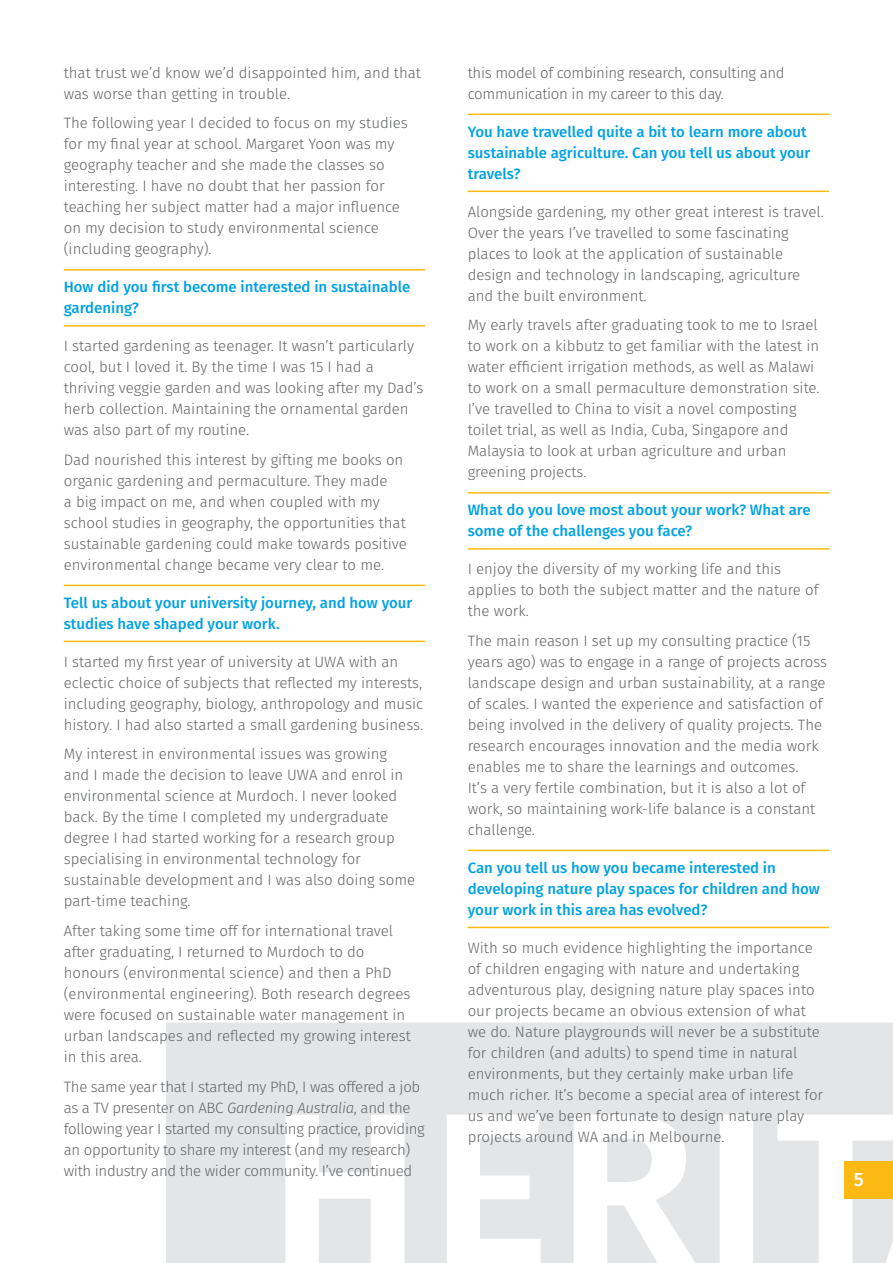
<style>
.page{position:relative;width:893px;height:1263px;background:#fff}
.page>*{position:absolute;margin:0;border:0;box-sizing:border-box;transform-origin:0 0}
.t1{font:500 19.35px "Fira Sans";color:#fff}
.t2{font:300 15px/21px "Fira Sans";color:#636466}
.t3{font:500 15px/21px "Fira Sans";color:#00a1e4}
.t4{font:300 15px/21px "Fira Sans";letter-spacing:-.02em;color:#636466}
.s1{font-style:italic}
</style>
<div class="page">
<svg style="left:166px;top:1022px;width:727px;height:241px;fill:#e4e5e6"></svg>
<hr style="left:64px;top:325px;width:361px;height:2px;background:#fdb913">
<hr style="left:64px;top:269px;width:361px;height:2px;background:#fdb913">
<hr style="left:64px;top:641px;width:361px;height:1px;background:#fdb913">
<hr style="left:64px;top:585px;width:361px;height:1px;background:#fdb913">
<hr style="left:468px;top:191px;width:361px;height:1px;background:#fdb913">
<hr style="left:468px;top:114px;width:361px;height:1px;background:#fdb913">
<hr style="left:468px;top:548px;width:361px;height:2px;background:#fdb913">
<hr style="left:468px;top:492px;width:361px;height:2px;background:#fdb913">
<hr style="left:468px;top:927px;width:361px;height:1px;background:#fdb913">
<hr style="left:468px;top:850px;width:361px;height:1px;background:#fdb913">
<div style="left:844px;top:1161px;width:49px;height:38px;background:#fdb913"></div>
<p class="t2" style="left:64px;top:62px;width:359px">that trust we’d know we’d disappointed him, and that was worse than getting in trouble.</p>
<p class="t2" style="left:64px;top:113px;width:346px">The following year I decided to focus on my studies for my final year at school. Margaret Yoon was my geography teacher and she made the classes so interesting. I have no doubt that her passion for teaching her subject matter had a major influence on my decision to study environmental science (including geography).</p>
<p class="t3" style="left:64px;top:276px;width:348px">How did you first become interested in sustainable gardening?</p>
<p class="t2" style="left:64px;top:336px;width:361px">I started gardening as teenager. It wasn’t particularly cool, but I loved it. By the time I was 15 I had a thriving veggie garden and was looking after my Dad’s herb collection. Maintaining the ornamental garden was also part of my routine.</p>
<p class="t2" style="left:64px;top:449px;width:345px">Dad nourished this interest by gifting me books on organic gardening and permaculture. They made<br>a big impact on me, and when coupled with my school studies in geography, the opportunities that sustainable gardening could make towards positive environmental change became very clear to me.</p>
<p class="t3" style="left:64px;top:591px;width:350px">Tell us about your university journey, and how your studies have shaped your work.</p>
<p class="t2" style="left:64px;top:651px;width:361px">I started my first year of university at UWA with an eclectic choice of subjects that reflected my interests, including geography, biology, anthropology and music history. I had also started a small gardening business.</p>
<p class="t2" style="left:64px;top:744px;width:353px">My interest in environmental issues was growing and I made the decision to leave UWA and enrol in environmental science at Murdoch. I never looked back. By the time I completed my undergraduate degree I had started working for a research group specialising in environmental technology for sustainable development and I was also doing some part-time teaching.</p>
<p class="t2" style="left:64px;top:920px;width:349px">After taking some time off for international travel after graduating, I returned to Murdoch to do honours (environmental science) and then a PhD (environmental engineering). Both research degrees were focused on sustainable water management in urban landscapes and reflected my growing interest in this area.</p>
<p class="t4" style="left:64px;top:1076px;width:362px">The same year that I started my PhD, I was offered a job as a TV presenter on ABC <span class="s1">Gardening Australia</span>, and the following year I started my consulting practice, providing an opportunity to share my interest (and my research) with industry and the wider community. I’ve continued</p>
<p class="t4" style="left:468px;top:62px;width:318px">this model of combining research, consulting and communication in my career to this day.</p>
<p class="t3" style="left:468px;top:120px;width:344px">You have travelled quite a bit to learn more about sustainable agriculture. Can you tell us about your travels?</p>
<p class="t2" style="left:468px;top:201px;width:358px">Alongside gardening, my other great interest is travel.<br>Over the years I’ve travelled to some fascinating places to look at the application of sustainable design and technology in landscaping, agriculture and the built environment.</p>
<p class="t2" style="left:468px;top:315px;width:353px">My early travels after graduating took to me to Israel to work on a kibbutz to get familiar with the latest in water efficient irrigation methods, as well as Malawi to work on a small permaculture demonstration site.<br>I’ve travelled to China to visit a novel composting toilet trial, as well as India, Cuba, Singapore and Malaysia to look at urban agriculture and urban greening projects.</p>
<p class="t3" style="left:468px;top:499px;width:344px">What do you love most about your work? What are some of the challenges you face?</p>
<p class="t2" style="left:468px;top:559px;width:352px">I enjoy the diversity of my working life and this applies to both the subject matter and the nature of the work.</p>
<p class="t2" style="left:468px;top:630px;width:361px">The main reason I set up my consulting practice (15 years ago) was to engage in a range of projects across landscape design and urban sustainability, at a range of scales. I wanted the experience and satisfaction of being involved in the delivery of quality projects. The research encourages innovation and the media work enables me to share the learnings and outcomes.<br>It’s a very fertile combination, but it is also a lot of work, so maintaining work-life balance is a constant challenge.</p>
<p class="t3" style="left:468px;top:856px;width:354px">Can you tell us how you became interested in developing nature play spaces for children and how your work in this area has evolved?</p>
<p class="t2" style="left:468px;top:937px;width:357px">With so much evidence highlighting the importance of children engaging with nature and undertaking adventurous play, designing nature play spaces into our projects became an obvious extension of what we do. Nature playgrounds will never be a substitute for children (and adults) to spend time in natural environments, but they certainly make urban life much richer. It’s become a special area of interest for us and we’ve been fortunate to design nature play projects around WA and in Melbourne.</p>
<p class="t1" style="left:854px;top:1164px;width:12px">5</p>
</div>
